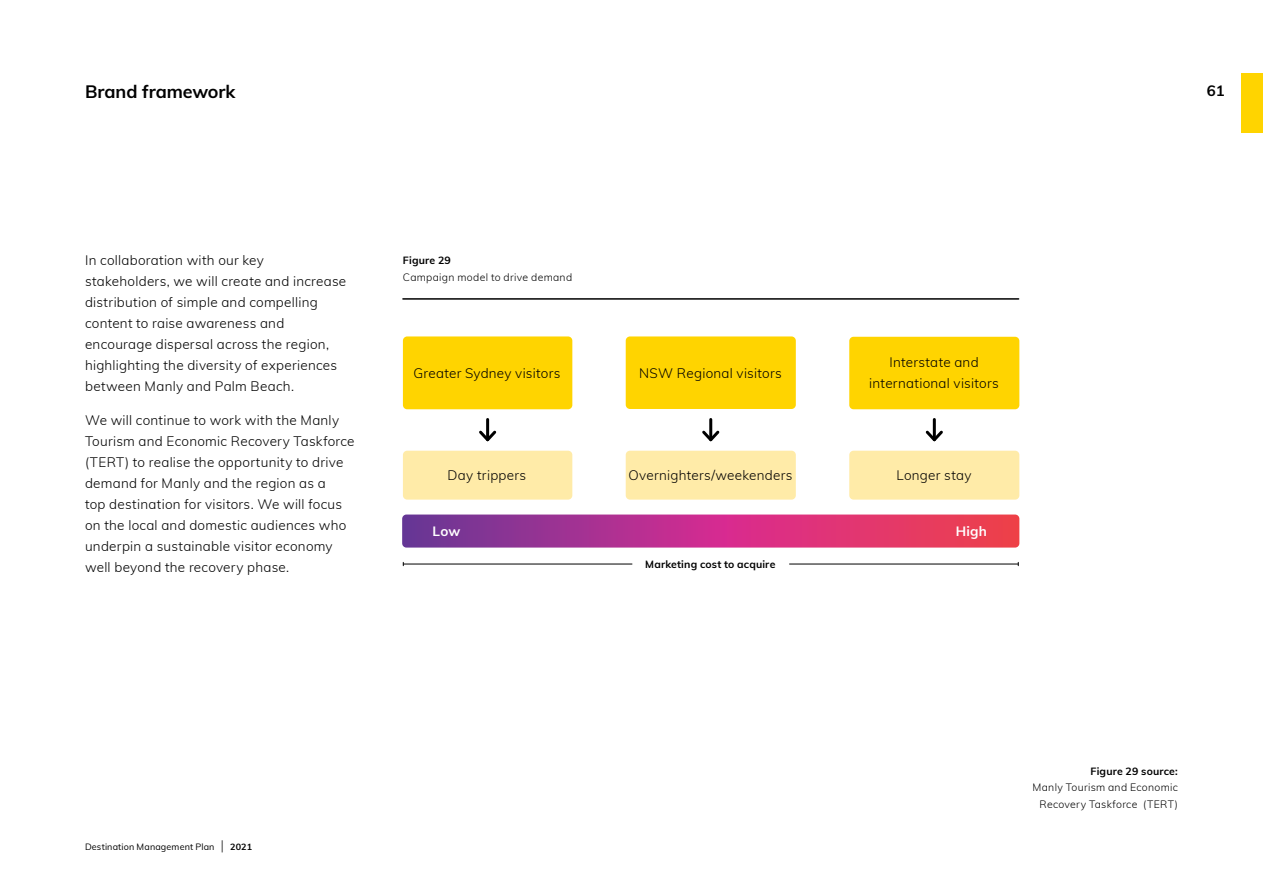
<style>
.page{position:relative;width:1263px;height:893px;background:#fff}
.page>*{position:absolute;margin:0;border:0;box-sizing:border-box;transform-origin:0 0}
.t1{font:700 18px "Muli";letter-spacing:-.005em;color:#000}
.t2{font:700 15px "Muli";color:#000}
.t3{font:300 13.5px/21px "Muli";letter-spacing:.02em;color:#000}
.t4{font:700 13.5px "Muli";letter-spacing:.02em;color:#fff}
.t5{font:300 10.5px/16.5px "Muli";letter-spacing:.025em;color:#000;text-align:right}
.t6{font:700 10.5px "Muli";letter-spacing:.015em;color:#000}
.t7{font:9px "Muli";letter-spacing:.015em;color:#000}
.s1{font-size:13.5px}
.s2{font-weight:700}
</style>
<div class="page">
<div style="left:1242px;top:74px;width:21px;height:59px;background:#ffd400"></div>
<hr style="left:403px;top:564px;width:615px;height:1px;background:#000">
<svg style="left:402px;top:514px;width:617px;height:34px"></svg>
<hr style="left:403px;top:298px;width:616px;height:2px;background:#000">
<div style="left:403px;top:336px;width:169px;height:73px;background:#ffd400;border-radius:4px"></div>
<div style="left:626px;top:336px;width:170px;height:73px;background:#ffd400;border-radius:4px"></div>
<div style="left:849px;top:337px;width:170px;height:72px;background:#ffd400;border-radius:4px"></div>
<div style="left:403px;top:451px;width:169px;height:49px;background:#ffeba8;border-radius:4px"></div>
<div style="left:626px;top:451px;width:170px;height:49px;background:#ffeba8;border-radius:4px"></div>
<div style="left:849px;top:451px;width:170px;height:49px;background:#ffeba8;border-radius:4px"></div>
<div style="left:632px;top:555px;width:157px;height:18px;background:#fff;border-radius:4px"></div>
<hr style="left:486px;top:419px;width:3px;height:21px;background:#000">
<svg style="left:479px;top:428px;width:18px;height:14px"></svg>
<hr style="left:709px;top:419px;width:3px;height:21px;background:#000">
<svg style="left:702px;top:428px;width:18px;height:14px"></svg>
<hr style="left:933px;top:419px;width:3px;height:21px;background:#000">
<svg style="left:925px;top:428px;width:18px;height:14px"></svg>
<h1 class="t1" style="left:85px;top:78px;width:152px">Brand framework</h1>
<p class="t3" style="left:85px;top:249px;width:263px">In collaboration with our key stakeholders, we will create and increase distribution of simple and compelling content to raise awareness and encourage dispersal across the region, highlighting the diversity of experiences between Manly and Palm Beach.</p>
<p class="t3" style="left:85px;top:409px;width:271px">We will continue to work with the Manly Tourism and Economic Recovery Taskforce (TERT) to realise the opportunity to drive demand for Manly and the region as a<br>top destination for visitors. We will focus on the local and domestic audiences who underpin a sustainable visitor economy well beyond the recovery phase.</p>
<p class="t6" style="left:403px;top:253px;width:50px">Figure 29</p>
<p class="t5" style="left:403px;top:268px;width:171px">Campaign model to drive demand</p>
<p class="t3" style="left:413px;top:362px;width:149px">Greater Sydney visitors</p>
<p class="t3" style="left:639px;top:362px;width:144px">NSW Regional visitors</p>
<p class="t3" style="left:869px;top:351px;width:131px;text-align:center">Interstate and international visitors</p>
<p class="t3" style="left:448px;top:464px;width:80px">Day trippers</p>
<p class="t3" style="left:628px;top:464px;width:166px">Overnighters/weekenders</p>
<p class="t3" style="left:896px;top:464px;width:77px">Longer stay</p>
<p class="t4" style="left:432px;top:521px;width:29px">Low</p>
<p class="t6" style="left:645px;top:556px;width:132px">Marketing cost to acquire</p>
<p class="t4" style="left:956px;top:521px;width:33px">High</p>
<p class="t2" style="left:1207px;top:79px;width:19px">61</p>
<p class="t7" style="left:85px;top:841px;width:169px">Destination Management Plan <span class="s1">|</span> <span class="s2">2021</span></p>
<p class="t6" style="left:1090px;top:763px;width:89px">Figure 29 source:</p>
<p class="t5" style="left:1032px;top:779px;width:147px">Manly Tourism and Economic<br>Recovery Taskforce (TERT)</p>
</div>
